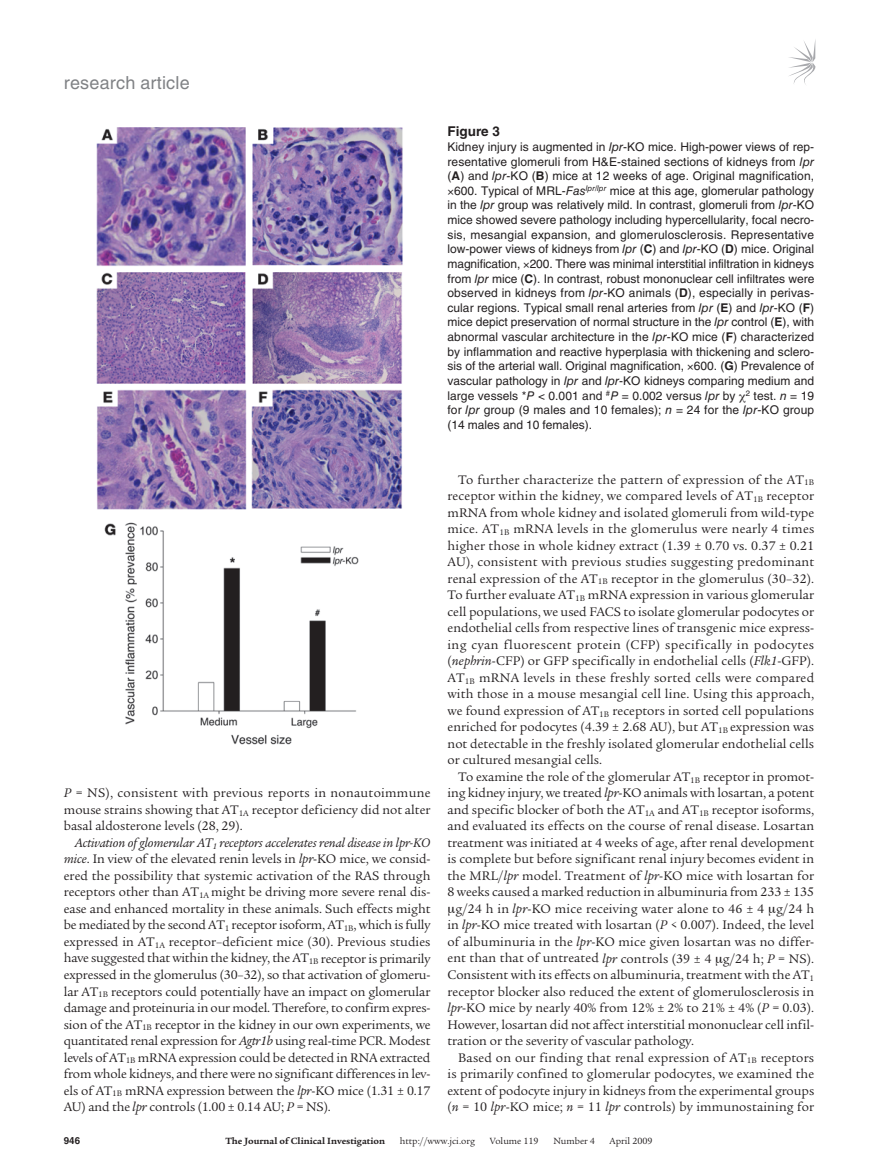
<style>
.page{position:relative;width:878px;height:1174px;background:#fff}
.page>*{position:absolute;margin:0;border:0;box-sizing:border-box;transform-origin:0 0}
.t1{font:18px "Helvetica LT Std";letter-spacing:.01em;color:#808285}
.t2{font:13.5px/16.5px "Legacy Serif Std";color:#231f20;text-align:justify}
.t3{font:700 13.5px "Helvetica LT Std";color:#231f20}
.t4{font:12px "Helvetica LT Std";letter-spacing:.005em;color:#231f20}
.t5{font:9.75px "Legacy Serif Std";color:#231f20}
.t6{font:700 9.75px "Legacy Serif Std";color:#231f20}
.t7{font:700 9.75px "Helvetica LT Std";color:#231f20}
.s1{font-style:italic}
.s2{font-weight:700}
</style>
<div class="page">
<svg style="left:789px;top:41px;width:26px;height:44px"></svg>
<img style="left:96px;top:127px;width:307px;height:618px">
<h1 class="t1" style="left:64px;top:72px;width:127px">research article</h1>
<p class="t3" style="left:447px;top:123px;width:54px">Figure 3</p>
<p class="t4" style="left:447px;top:140px;width:368px">Kidney injury is augmented in <span class="s1">lpr</span>-KO mice. High-power views of rep-</p>
<p class="t4" style="left:447px;top:154px;width:368px">resentative glomeruli from H&amp;E-stained sections of kidneys from <span class="s1">lpr</span></p>
<p class="t4" style="left:447px;top:169px;width:368px">(<span class="s2">A</span>) and <span class="s1">lpr</span>-KO (<span class="s2">B</span>) mice at 12 weeks of age. Original magnification,</p>
<p class="t4" style="left:454px;top:184px;width:361px">600. Typical of MRL-<span class="s1">Fas</span><sup>lpr/lpr</sup> mice at this age, glomerular pathology</p>
<p class="t4" style="left:447px;top:198px;width:368px">in the <span class="s1">lpr</span> group was relatively mild. In contrast, glomeruli from <span class="s1">lpr</span>-KO</p>
<p class="t4" style="left:447px;top:213px;width:368px">mice showed severe pathology including hypercellularity, focal necro-</p>
<p class="t4" style="left:447px;top:227px;width:368px">sis, mesangial expansion, and glomerulosclerosis. Representative</p>
<p class="t4" style="left:447px;top:242px;width:368px">low-power views of kidneys from <span class="s1">lpr</span> (<span class="s2">C</span>) and <span class="s1">lpr</span>-KO (<span class="s2">D</span>) mice. Original</p>
<p class="t4" style="left:447px;top:257px;width:368px">magnification, 200. There was minimal interstitial infiltration in kidneys</p>
<p class="t4" style="left:447px;top:271px;width:368px">from <span class="s1">lpr</span> mice (<span class="s2">C</span>). In contrast, robust mononuclear cell infiltrates were</p>
<p class="t4" style="left:447px;top:286px;width:368px">observed in kidneys from <span class="s1">lpr</span>-KO animals (<span class="s2">D</span>), especially in perivas-</p>
<p class="t4" style="left:447px;top:301px;width:368px">cular regions. Typical small renal arteries from <span class="s1">lpr</span> (<span class="s2">E</span>) and <span class="s1">lpr</span>-KO (<span class="s2">F</span>)</p>
<p class="t4" style="left:447px;top:315px;width:368px">mice depict preservation of normal structure in the <span class="s1">lpr</span> control (<span class="s2">E</span>), with</p>
<p class="t4" style="left:447px;top:330px;width:368px">abnormal vascular architecture in the <span class="s1">lpr</span>-KO mice (<span class="s2">F</span>) characterized</p>
<p class="t4" style="left:447px;top:344px;width:368px">by inflammation and reactive hyperplasia with thickening and sclero-</p>
<p class="t4" style="left:447px;top:359px;width:368px">sis of the arterial wall. Original magnification, 600. (<span class="s2">G</span>) Prevalence of</p>
<p class="t4" style="left:447px;top:374px;width:368px">vascular pathology in <span class="s1">lpr</span> and <span class="s1">lpr</span>-KO kidneys comparing medium and</p>
<p class="t4" style="left:447px;top:388px;width:368px">large vessels *<span class="s1">P</span> &lt; 0.001 and <sup>#</sup><span class="s1">P</span> = 0.002 versus <span class="s1">lpr</span> by <sup>2</sup> test. <span class="s1">n</span> = 19</p>
<p class="t4" style="left:447px;top:403px;width:368px">for <span class="s1">lpr</span> group (9 males and 10 females); <span class="s1">n</span> = 24 for the <span class="s1">lpr</span>-KO group</p>
<p class="t4" style="left:447px;top:418px;width:146px">(14 males and 10 females).</p>
<p class="t2" style="left:64px;top:785px;width:368px"><span class="s1">P</span> = NS), consistent with previous reports in nonautoimmune mouse strains showing that AT<sub>1A</sub> receptor deficiency did not alter basal aldosterone levels (28, 29).</p>
<p class="t2" style="left:64px;top:834px;width:368px;text-indent:11px"><span class="s1">Activation of glomerular AT</span><sub>1</sub> <span class="s1">receptors accelerates renal disease in lpr-KO mice</span>. In view of the elevated renin levels in <span class="s1">lpr</span>-KO mice, we consid&shy;ered the possibility that systemic activation of the RAS through receptors other than AT<sub>1A</sub> might be driving more severe renal dis&shy;ease and enhanced mortality in these animals. Such effects might be mediated by the second AT<sub>1</sub> receptor isoform, AT<sub>1B</sub>, which is fully expressed in AT<sub>1A</sub> receptor–deficient mice (30). Previous studies have suggested that within the kidney, the AT<sub>1B</sub> receptor is primarily expressed in the glomerulus (30–32), so that activation of glomeru&shy;lar AT<sub>1B</sub> receptors could potentially have an impact on glomerular damage and proteinuria in our model. Therefore, to confirm expres&shy;sion of the AT<sub>1B</sub> receptor in the kidney in our own experiments, we quantitated renal expression for <span class="s1">Agtr1b</span> using real-time PCR. Modest levels of AT<sub>1B</sub> mRNA expression could be detected in RNA extracted from whole kidneys, and there were no significant differences in lev&shy;els of AT<sub>1B</sub> mRNA expression between the <span class="s1">lpr</span>-KO mice (1.31 ± 0.17<br>AU) and the <span class="s1">lpr</span> controls (1.00 ± 0.14 AU; <span class="s1">P</span> = NS).</p>
<p class="t2" style="left:447px;top:471px;width:368px;text-indent:11px">To further characterize the pattern of expression of the AT<sub>1B </sub>receptor within the kidney, we compared levels of AT<sub>1B</sub> receptor mRNA from whole kidney and isolated glomeruli from wild-type mice. AT<sub>1B</sub> mRNA levels in the glomerulus were nearly 4 times higher those in whole kidney extract (1.39 ± 0.70 vs. 0.37 ± 0.21<br>AU), consistent with previous studies suggesting predominant renal expression of the AT<sub>1B</sub> receptor in the glomerulus (30–32).<br>To further evaluate AT<sub>1B</sub> mRNA expression in various glomerular cell populations, we used FACS to isolate glomerular podocytes or endothelial cells from respective lines of transgenic mice express&shy;ing cyan fluorescent protein (CFP) specifically in podocytes (<span class="s1">nephrin</span>-CFP) or GFP specifically in endothelial cells (<span class="s1">Flk1</span>-GFP).<br>AT<sub>1B</sub> mRNA levels in these freshly sorted cells were compared with those in a mouse mesangial cell line. Using this approach, we found expression of AT<sub>1B</sub> receptors in sorted cell populations enriched for podocytes (4.39 ± 2.68 AU), but AT<sub>1B</sub> expression was not detectable in the freshly isolated glomerular endothelial cells or cultured mesangial cells.</p>
<p class="t2" style="left:458px;top:768px;width:357px">To examine the role of the glomerular AT<sub>1B</sub> receptor in promot-</p>
<p class="t2" style="left:447px;top:785px;width:368px">ing kidney injury, we treated <span class="s1">lpr</span>-KO animals with losartan, a potent</p>
<p class="t2" style="left:447px;top:801px;width:368px">and specific blocker of both the AT<sub>1A</sub> and AT<sub>1B</sub> receptor isoforms,</p>
<p class="t2" style="left:447px;top:818px;width:368px">and evaluated its effects on the course of renal disease. Losartan</p>
<p class="t2" style="left:447px;top:834px;width:368px">treatment was initiated at 4 weeks of age, after renal development</p>
<p class="t2" style="left:447px;top:851px;width:368px">is complete but before significant renal injury becomes evident in</p>
<p class="t2" style="left:447px;top:867px;width:368px">the MRL/<span class="s1">lpr</span> model. Treatment of <span class="s1">lpr</span>-KO mice with losartan for</p>
<p class="t2" style="left:447px;top:884px;width:368px">8 weeks caused a marked reduction in albuminuria from 233 ± 135</p>
<p class="t2" style="left:455px;top:900px;width:360px">g/24 h in <span class="s1">lpr</span>-KO mice receiving water alone to 46 ± 4 g/24 h</p>
<p class="t2" style="left:447px;top:917px;width:368px">in <span class="s1">lpr</span>-KO mice treated with losartan (<span class="s1">P</span> &lt; 0.007). Indeed, the level</p>
<p class="t2" style="left:447px;top:933px;width:368px">of albuminuria in the <span class="s1">lpr</span>-KO mice given losartan was no differ-</p>
<p class="t2" style="left:447px;top:950px;width:368px">ent than that of untreated <span class="s1">lpr</span> controls (39 ± 4 g/24 h; <span class="s1">P</span> = NS).</p>
<p class="t2" style="left:447px;top:966px;width:368px">Consistent with its effects on albuminuria, treatment with the AT<sub>1</sub></p>
<p class="t2" style="left:447px;top:983px;width:368px">receptor blocker also reduced the extent of glomerulosclerosis in</p>
<p class="t2" style="left:447px;top:999px;width:368px"><span class="s1">lpr</span>-KO mice by nearly 40% from 12% ± 2% to 21% ± 4% (<span class="s1">P</span> = 0.03).</p>
<p class="t2" style="left:447px;top:1016px;width:368px">However, losartan did not affect interstitial mononuclear cell infil-</p>
<p class="t2" style="left:447px;top:1032px;width:248px">tration or the severity of vascular pathology.</p>
<p class="t2" style="left:458px;top:1049px;width:357px">Based on our finding that renal expression of AT<sub>1B</sub> receptors</p>
<p class="t2" style="left:447px;top:1065px;width:368px">is primarily confined to glomerular podocytes, we examined the</p>
<p class="t2" style="left:447px;top:1082px;width:368px">extent of podocyte injury in kidneys from the experimental groups</p>
<p class="t2" style="left:447px;top:1098px;width:368px">(<span class="s1">n</span> = 10 <span class="s1">lpr</span>-KO mice; <span class="s1">n</span> = 11 <span class="s1">lpr</span> controls) by immunostaining for</p>
<p class="t7" style="left:64px;top:1134px;width:18px">946</p>
<p class="t6" style="left:225px;top:1135px;width:161px">The Journal of Clinical Investigation</p>
<p class="t5" style="left:400px;top:1135px;width:77px">http://www.jci.org</p>
<p class="t5" style="left:489px;top:1135px;width:50px">Volume 119</p>
<p class="t5" style="left:553px;top:1135px;width:43px">Number 4</p>
<p class="t5" style="left:609px;top:1135px;width:44px">April 2009</p>
</div>
